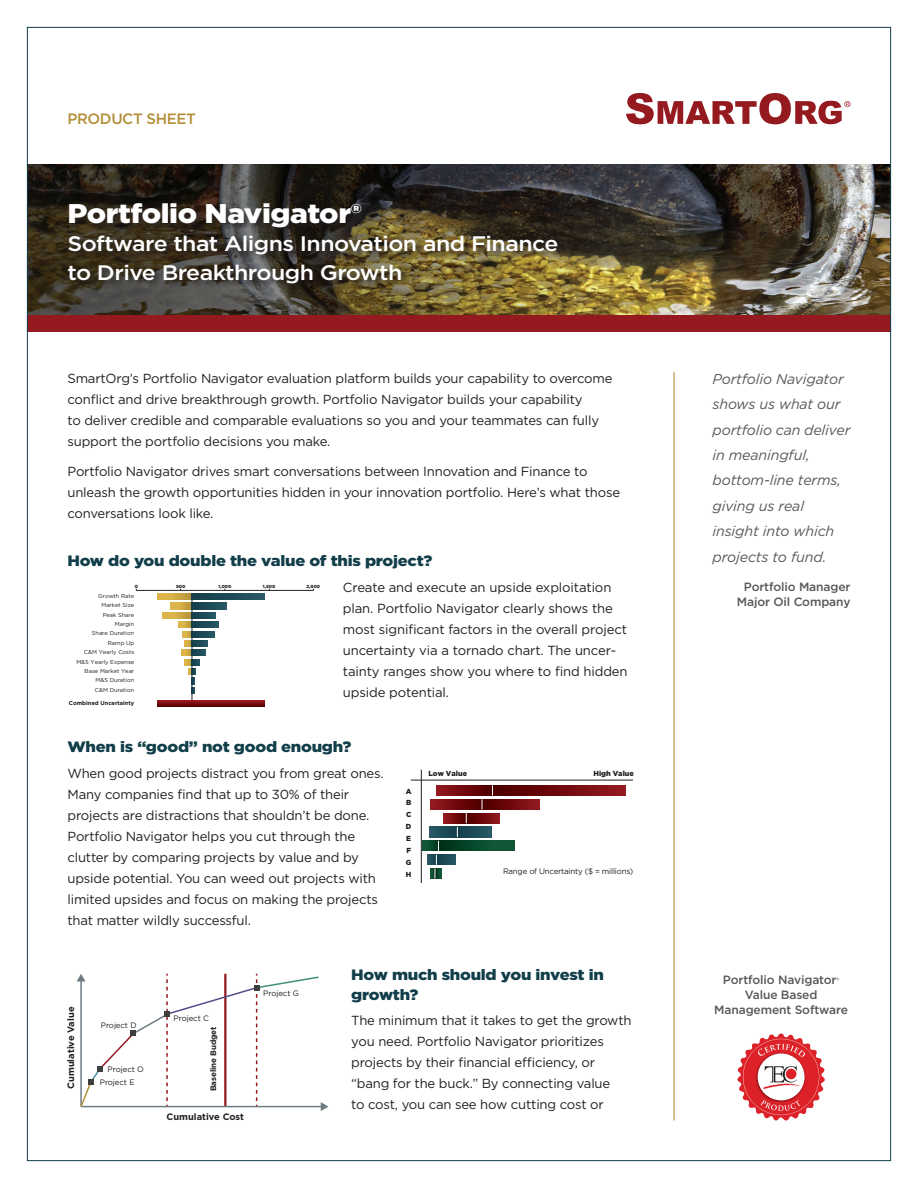
<style>
.page{position:relative;width:918px;height:1188px;background:#fff}
.page>*{position:absolute;margin:0;border:0;box-sizing:border-box;transform-origin:0 0}
.t1{font:900 27px "Gotham";letter-spacing:-.015em;color:#fff;scale:1.1 1}
.t2{font:500 21px/28.5px "Gotham";letter-spacing:-.025em;color:#fff;scale:1.1 1}
.t3{font:900 15px/19.5px "Gotham";letter-spacing:-.015em;color:#113e49;scale:1.1 1}
.t4{font:500 15px "Gotham";letter-spacing:-.025em;color:#b28f38}
.t5{font:italic 14.25px/25.5px "Gotham";letter-spacing:-.01em;color:#57585a}
.t6{font:13.2px/21px "Gotham";letter-spacing:-.015em;color:#231f20}
.t7{font:500 12px/15px "Gotham";letter-spacing:-.01em;color:#57585a;text-align:center}
.t8{font:700 9.3px "Gotham";color:#231f20}
.t9{font:7.95px "Gotham";letter-spacing:-.025em;color:#231f20}
.t10{font:700 7.95px "Gotham";letter-spacing:-.01em;color:#231f20}
.t11{font:900 7.35px/11.9px "Gotham";color:#231f20;text-align:justify}
.t12{font:5.7px/9.3px "Gotham";color:#231f20;text-align:right}
.t13{font:700 5.7px "Gotham";color:#231f20}
.t14{font:900 4.35px "Gotham";color:#231f20}
.s1{font-size:7.5px}
</style>
<div class="page">
<img style="left:29px;top:165px;width:860px;height:150px">
<div style="left:27px;top:315px;width:864px;height:17px;background:#951a20"></div>
<svg style="left:626px;top:93px;width:224px;height:31px"></svg>
<hr style="left:674px;top:372px;width:1px;height:749px;background:#b28f38">
<div style="left:67px;top:202px;width:498px;height:89px;background:#231f20;opacity:.75"></div>
<svg style="left:737px;top:1033px;width:88px;height:87px"></svg>
<hr style="left:411px;top:780px;width:222px;height:1px;background:#231f20">
<hr style="left:421px;top:770px;width:1px;height:113px;background:#231f20">
<svg style="left:436px;top:785px;width:56px;height:11px"></svg>
<svg style="left:493px;top:785px;width:132px;height:11px"></svg>
<svg style="left:431px;top:799px;width:51px;height:10px"></svg>
<svg style="left:444px;top:813px;width:22px;height:10px"></svg>
<svg style="left:429px;top:827px;width:28px;height:10px"></svg>
<div style="left:423px;top:841px;width:15px;height:10px;background:#125637"></div>
<svg style="left:483px;top:799px;width:57px;height:10px"></svg>
<svg style="left:467px;top:813px;width:32px;height:10px"></svg>
<svg style="left:458px;top:827px;width:33px;height:10px"></svg>
<svg style="left:441px;top:841px;width:74px;height:10px"></svg>
<div style="left:436px;top:855px;width:20px;height:10px;background:#1e4d5a"></div>
<svg style="left:427px;top:841px;width:14px;height:38px"></svg>
<hr style="left:136px;top:590px;width:177px;height:1px;background:#231f20">
<hr style="left:192px;top:594px;width:1px;height:109px;background:#231f20">
<svg style="left:158px;top:594px;width:34px;height:6px"></svg>
<svg style="left:158px;top:701px;width:106px;height:6px"></svg>
<svg style="left:192px;top:594px;width:72px;height:6px"></svg>
<svg style="left:171px;top:603px;width:21px;height:6px"></svg>
<svg style="left:163px;top:612px;width:29px;height:6px"></svg>
<svg style="left:178px;top:622px;width:14px;height:6px"></svg>
<svg style="left:192px;top:603px;width:35px;height:6px"></svg>
<div style="left:192px;top:612px;width:23px;height:6px;background:#1c4b57"></div>
<svg style="left:192px;top:622px;width:27px;height:6px"></svg>
<div style="left:192px;top:631px;width:23px;height:6px;background:#1e4e5b"></div>
<div style="left:192px;top:640px;width:16px;height:7px;background:#21505d"></div>
<div style="left:192px;top:650px;width:14px;height:6px;background:#23525e"></div>
<svg style="left:182px;top:631px;width:18px;height:62px"></svg>
<svg style="left:77px;top:974px;width:251px;height:137px"></svg>
<p class="t4" style="left:68px;top:109px;width:130px">PRODUCT SHEET</p>
<h1 class="t1" style="left:68px;top:194px;width:269px">Portfolio Navigator®</h1>
<h2 class="t2" style="left:68px;top:229px;width:448px">Software that Aligns Innovation and Finance to Drive Breakthrough Growth</h2>
<p class="t6" style="left:68px;top:367px;width:546px">SmartOrg’s Portfolio Navigator evaluation platform builds your capability to overcome conflict and drive breakthrough growth. Portfolio Navigator builds your capability<br>to deliver credible and comparable evaluations so you and your teammates can fully support the portfolio decisions you make.</p>
<p class="t6" style="left:68px;top:460px;width:554px">Portfolio Navigator drives smart conversations between Innovation and Finance to unleash the growth opportunities hidden in your innovation portfolio. Here’s what those conversations look like.</p>
<p class="t3" style="left:68px;top:551px;width:333px">How do you double the value of this project?</p>
<p class="t6" style="left:343px;top:576px;width:286px">Create and execute an upside exploitation plan. Portfolio Navigator clearly shows the most significant factors in the overall project uncertainty via a tornado chart. The uncer&shy;tainty ranges show you where to find hidden upside potential.</p>
<p class="t14" style="left:135px;top:583px;width:5px">0</p>
<p class="t14" style="left:176px;top:583px;width:11px">500</p>
<p class="t14" style="left:219px;top:583px;width:14px">1,000</p>
<p class="t14" style="left:263px;top:583px;width:14px">1,500</p>
<p class="t14" style="left:307px;top:583px;width:15px">2,000</p>
<p class="t12" style="left:76px;top:591px;width:59px">Growth Rate<br>Market Size<br>Peak Share<br>Margin<br>Share Duration<br>Ramp Up<br>C&amp;M Yearly Costs<br>M&amp;S Yearly Expense<br>Base Market Year<br>M&amp;S Duration<br>C&amp;M Duration</p>
<p class="t13" style="left:69px;top:699px;width:67px">Combined Uncertainty</p>
<p class="t3" style="left:68px;top:737px;width:260px">When is “good” not good enough?</p>
<p class="t6" style="left:68px;top:762px;width:318px">When good projects distract you from great ones.<br>Many companies find that up to 30% of their projects are distractions that shouldn’t be done.<br>Portfolio Navigator helps you cut through the clutter by comparing projects by value and by upside potential. You can weed out projects with limited upsides and focus on making the projects that matter wildly successful.</p>
<p class="t11" style="left:406px;top:785px;width:7px">A B C D E F G H</p>
<p class="t11" style="left:428px;top:767px;width:40px">Low Value</p>
<p class="t11" style="left:593px;top:767px;width:42px">High Value</p>
<p class="t9" style="left:503px;top:866px;width:132px">Range of Uncertainty ($ = millions)</p>
<p class="t8" style="left:65px;top:1089px;width:84px;rotate:-90deg">Cumulative Value</p>
<p class="t9" style="left:101px;top:1020px;width:37px">Project D</p>
<p class="t9" style="left:108px;top:1064px;width:38px">Project O</p>
<p class="t9" style="left:100px;top:1077px;width:36px">Project E</p>
<p class="t9" style="left:174px;top:1013px;width:37px">Project C</p>
<p class="t10" style="left:208px;top:1091px;width:67px;rotate:-90deg">Baseline Budget</p>
<p class="t8" style="left:167px;top:1111px;width:79px">Cumulative Cost</p>
<p class="t9" style="left:263px;top:988px;width:37px">Project G</p>
<p class="t3" style="left:351px;top:965px;width:231px">How much should you invest in growth?</p>
<p class="t6" style="left:351px;top:1009px;width:282px">The minimum that it takes to get the growth you need. Portfolio Navigator prioritizes projects by their financial efficiency, or “bang for the buck.” By connecting value<br>to cost, you can see how cutting cost or</p>
<p class="t5" style="left:712px;top:365px;width:140px">Portfolio Navigator shows us what our portfolio can deliver in meaningful, bottom-line terms, giving us real insight into which projects to fund.</p>
<p class="t7" style="left:737px;top:579px;width:115px">Portfolio Manager<br>Major Oil Company</p>
<p class="t7" style="left:714px;top:972px;width:135px">Portfolio Navigator<span class="s1">®<br></span>Value Based<br>Management Software</p>
</div>
